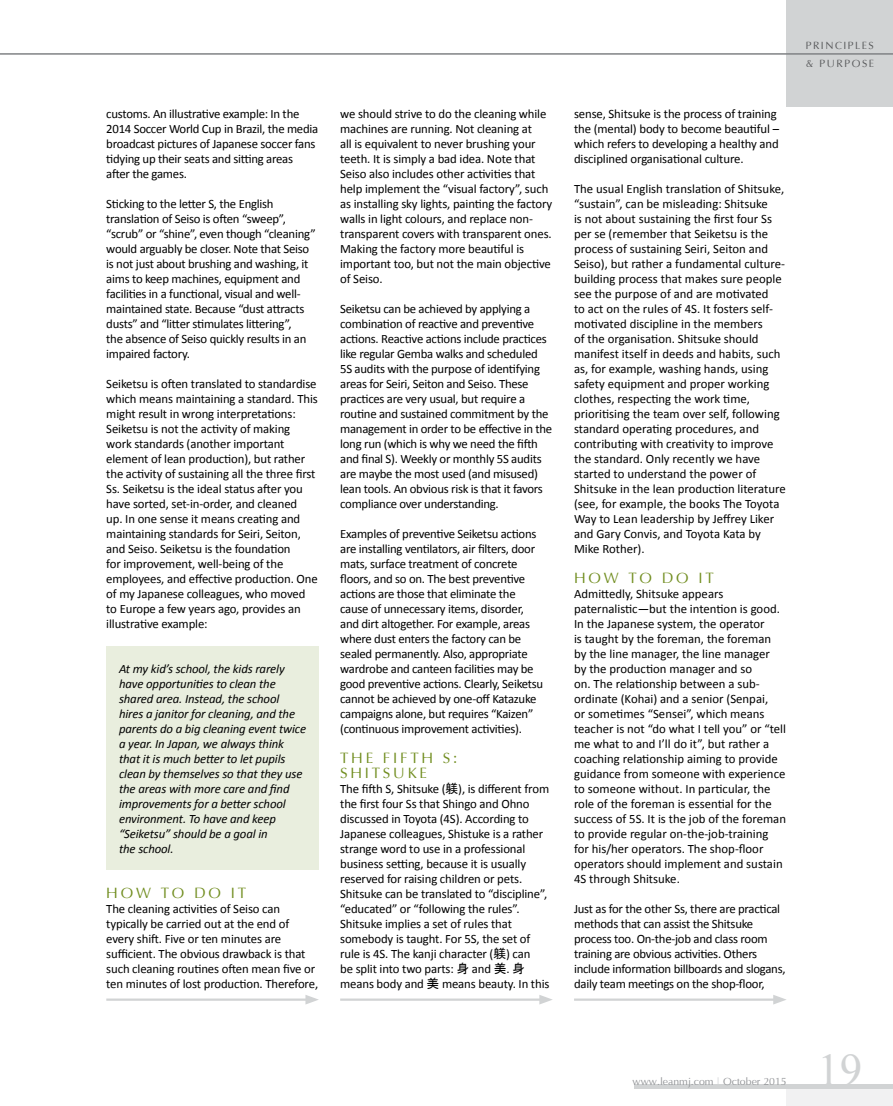
<style>
.page{position:relative;width:893px;height:1106px;background:#fff}
.page>*{position:absolute;margin:0;border:0;box-sizing:border-box;transform-origin:0 0}
.t1{font:45px "Times New Roman";color:#d1d3d4}
.t2{font:15px/15px "Opulent";letter-spacing:.185em;color:#728e21}
.t3{font:12.75px/15px "Calibri";letter-spacing:-.01em;color:#000}
.t4{font:italic 12.75px/15px "Calibri";letter-spacing:-.01em;color:#000}
.t5{font:10.5px "Opulent";color:#939598}
.t6{font:10.5px/18px "Opulent";letter-spacing:.14em;color:#58595b}
.s1{font-family:"MS Gothic"}
.s2{color:#d1d3d4}
</style>
<div class="page">
<div style="left:106px;top:646px;width:213px;height:224px;background:#e9eede"></div>
<div style="left:787px;top:0;width:106px;height:106px;background:#d1d3d4"></div>
<hr style="left:0;top:53px;width:893px;height:2px;background:#808285">
<hr style="left:574px;top:998px;width:203px;height:2px;background:#d1d3d4">
<svg style="left:773px;top:995px;width:13px;height:9px"></svg>
<hr style="left:340px;top:998px;width:203px;height:2px;background:#d1d3d4">
<svg style="left:539px;top:995px;width:14px;height:9px"></svg>
<div style="left:787px;top:1086px;width:106px;height:20px;background:#f1f1f2"></div>
<hr style="left:635px;top:1084px;width:258px;height:4px;background:#d1d3d4">
<hr style="left:106px;top:998px;width:204px;height:2px;background:#d1d3d4">
<svg style="left:305px;top:995px;width:14px;height:9px"></svg>
<p class="t3" style="left:106px;top:105px;width:213px">customs. An illustrative example: In the 2014 Soccer World Cup in Brazil, the media broadcast pictures of Japanese soccer fans tidying up their seats and sitting areas after the games.</p>
<p class="t3" style="left:106px;top:195px;width:211px">Sticking to the letter S, the English translation of Seiso is often “sweep”, “scrub” or “shine”, even though “cleaning” would arguably be closer. Note that Seiso is not just about brushing and washing, it aims to keep machines, equipment and facilities in a functional, visual and well&shy;maintained state. Because “dust attracts dusts” and “litter stimulates littering”,<br>the absence of Seiso quickly results in an impaired factory.</p>
<p class="t3" style="left:106px;top:375px;width:213px">Seiketsu is often translated to standardise which means maintaining a standard. This might result in wrong interpretations:<br>Seiketsu is not the activity of making work standards (another important element of lean production), but rather the activity of sustaining all the three first Ss. Seiketsu is the ideal status after you have sorted, set-in-order, and cleaned<br>up. In one sense it means creating and maintaining standards for Seiri, Seiton, and Seiso. Seiketsu is the foundation<br>for improvement, well-being of the employees, and effective production. One of my Japanese colleagues, who moved to Europe a few years ago, provides an illustrative example:</p>
<p class="t4" style="left:119px;top:660px;width:189px">At my kid’s school, the kids rarely have opportunities to clean the shared area. Instead, the school hires a janitor for cleaning, and the parents do a big cleaning event twice a year. In Japan, we always think that it is much better to let pupils clean by themselves so that they use the areas with more care and find improvements for a better school environment. To have and keep “Seiketsu” should be a goal in<br>the school.</p>
<p class="t2" style="left:106px;top:885px;width:141px">HOW TO DO IT</p>
<p class="t3" style="left:106px;top:900px;width:213px">The cleaning activities of Seiso can typically be carried out at the end of every shift. Five or ten minutes are sufficient. The obvious drawback is that such cleaning routines often mean five or ten minutes of lost production. Therefore,</p>
<p class="t3" style="left:340px;top:105px;width:214px">we should strive to do the cleaning while machines are running. Not cleaning at<br>all is equivalent to never brushing your teeth. It is simply a bad idea. Note that Seiso also includes other activities that help implement the “visual factory”, such as installing sky lights, painting the factory walls in light colours, and replace non&shy;transparent covers with transparent ones.<br>Making the factory more beautiful is important too, but not the main objective of Seiso.</p>
<p class="t3" style="left:340px;top:300px;width:214px">Seiketsu can be achieved by applying a combination of reactive and preventive actions. Reactive actions include practices like regular Gemba walks and scheduled 5S audits with the purpose of identifying areas for Seiri, Seiton and Seiso. These practices are very usual, but require a routine and sustained commitment by the management in order to be effective in the long run (which is why we need the fifth and final S). Weekly or monthly 5S audits are maybe the most used (and misused) lean tools. An obvious risk is that it favors compliance over understanding.</p>
<p class="t3" style="left:340px;top:525px;width:205px">Examples of preventive Seiketsu actions are installing ventilators, air filters, door mats, surface treatment of concrete floors, and so on. The best preventive actions are those that eliminate the cause of unnecessary items, disorder, and dirt altogether. For example, areas where dust enters the factory can be sealed permanently. Also, appropriate wardrobe and canteen facilities may be good preventive actions. Clearly, Seiketsu cannot be achieved by one-off Katazuke campaigns alone, but requires “Kaizen” (continuous improvement activities).</p>
<p class="t2" style="left:340px;top:750px;width:119px">THE FIFTH S:<br>SHITSUKE</p>
<p class="t3" style="left:340px;top:780px;width:211px">The fifth S, Shitsuke (<span class="s1">躾</span>), is different from the first four Ss that Shingo and Ohno discussed in Toyota (4S). According to Japanese colleagues, Shistuke is a rather strange word to use in a professional business setting, because it is usually reserved for raising children or pets.<br>Shitsuke can be translated to “discipline”, “educated” or “following the rules”.<br>Shitsuke implies a set of rules that somebody is taught. For 5S, the set of rule is 4S. The kanji character (<span class="s1">躾</span>) can<br>be split into two parts: <span class="s1">身</span> and <span class="s1">美</span>. <span class="s1">身</span>means body and <span class="s1">美</span> means beauty. In this</p>
<p class="t3" style="left:574px;top:105px;width:206px">sense, Shitsuke is the process of training the (mental) body to become beautiful – which refers to developing a healthy and disciplined organisational culture.</p>
<p class="t3" style="left:574px;top:180px;width:213px">The usual English translation of Shitsuke, “sustain”, can be misleading: Shitsuke<br>is not about sustaining the first four Ss per se (remember that Seiketsu is the process of sustaining Seiri, Seiton and Seiso), but rather a fundamental culture&shy;building process that makes sure people see the purpose of and are motivated<br>to act on the rules of 4S. It fosters self&shy;motivated discipline in the members<br>of the organisation. Shitsuke should manifest itself in deeds and habits, such as, for example, washing hands, using safety equipment and proper working clothes, respecting the work time, prioritising the team over self, following standard operating procedures, and contributing with creativity to improve the standard. Only recently we have started to understand the power of Shitsuke in the lean production literature (see, for example, the books The Toyota Way to Lean leadership by Jeffrey Liker and Gary Convis, and Toyota Kata by Mike Rother).</p>
<p class="t2" style="left:574px;top:570px;width:141px">HOW TO DO IT</p>
<p class="t3" style="left:574px;top:585px;width:214px">Admittedly, Shitsuke appears paternalistic—but the intention is good.<br>In the Japanese system, the operator<br>is taught by the foreman, the foreman by the line manager, the line manager<br>by the production manager and so<br>on. The relationship between a sub&shy;ordinate (Kohai) and a senior (Senpai,<br>or sometimes “Sensei”, which means teacher is not “do what I tell you” or “tell me what to and I’ll do it”, but rather a coaching relationship aiming to provide guidance from someone with experience to someone without. In particular, the role of the foreman is essential for the success of 5S. It is the job of the foreman to provide regular on-the-job-training for his/her operators. The shop-floor operators should implement and sustain 4S through Shitsuke.</p>
<p class="t3" style="left:574px;top:900px;width:213px">Just as for the other Ss, there are practical methods that can assist the Shitsuke process too. On-the-job and class room training are obvious activities. Others include information billboards and slogans, daily team meetings on the shop-floor,</p>
<p class="t6" style="left:806px;top:37px;width:70px">PRINCIPLES &amp; PURPOSE</p>
<p class="t5" style="left:633px;top:1075px;width:156px">www.leanmj.com <span class="s2">|</span> October 2015</p>
<h1 class="t1" style="left:817px;top:1039px;width:46px">19</h1>
</div>
